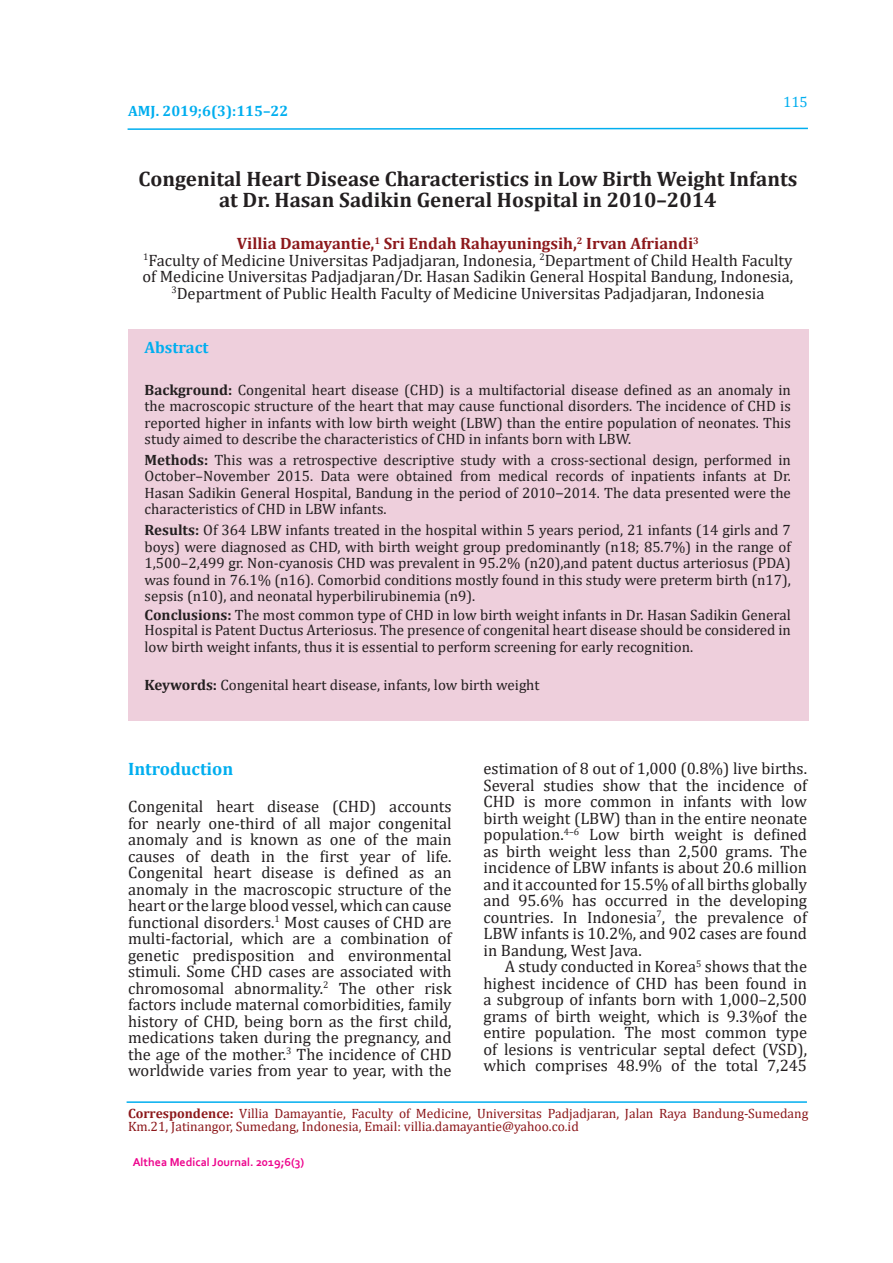
<style>
.page{position:relative;width:893px;height:1263px;background:#fff}
.page>*{position:absolute;margin:0;border:0;box-sizing:border-box;transform-origin:0 0}
.Judul_Artikel{font:700 21px/21px "Cambria";color:#231f20;text-align:center}
.Judul_Isi_Artikel{font:700 18px "Cambria";color:#00aeef}
.Isi_Artikel{font:16.5px/16.5px "Cambria";color:#231f20;text-align:justify}
.Isi_Artikel_0_5{font:16.5px/16.5px "Cambria";color:#231f20;text-align:justify}
.Departemen{font:16.5px/16.5px "Cambria";color:#231f20;text-align:center}
.Penulis{font:700 16.5px "Cambria";color:#8c181b}
.Abstrak_Back{font:700 16.5px "Cambria";color:#00aeef}
.Abstrak_Isi{font:15px/16.5px "Cambria";color:#231f20;text-align:justify}
.KeyWords{font:15px/15px "Cambria";color:#231f20}
.KeyWords-2{font:700 15px "Cambria";color:#00aeef}
.t1{font:15px "Cambria";color:#00aeef}
.t2{font:13.5px/13.5px "Cambria";color:#8c181b}
.t3{font:700 12px "Corbel";color:#ed028c}
.s1{font-weight:700}
.s2{font-size:16.5px}
</style>
<div class="page">
<svg style="left:127px;top:127px;width:681px;height:3px"></svg>
<div style="left:128px;top:330px;width:680px;height:391px;background:#eecfdc"></div>
<hr style="left:127px;top:1101px;width:680px;height:2px;background:#00aeef">
<p class="KeyWords-2" style="left:128px;top:100px;width:162px">AMJ. 2019;6(3):115–22</p>
<p class="t1" style="left:783px;top:93px;width:26px">115</p>
<p class="Judul_Artikel" style="left:138px;top:168px;width:660px">Congenital Heart Disease Characteristics in Low Birth Weight Infants at Dr. Hasan Sadikin General Hospital in 2010–2014</p>
<p class="Penulis" style="left:237px;top:232px;width:464px">Villia Damayantie,<sup>1</sup> Sri Endah Rahayuningsih,<sup>2</sup> Irvan Afriandi<sup>3</sup></p>
<p class="Departemen" style="left:142px;top:252px;width:652px"><sup>1</sup>Faculty of Medicine Universitas Padjadjaran, Indonesia, <sup>2</sup>Department of Child Health Faculty of Medicine Universitas Padjadjaran/Dr. Hasan Sadikin General Hospital Bandung, Indonesia,<br><sup>3</sup>Department of Public Health Faculty of Medicine Universitas Padjadjaran, Indonesia</p>
<p class="Abstrak_Back" style="left:145px;top:336px;width:65px">Abstract</p>
<p class="Abstrak_Isi" style="left:145px;top:381px;width:648px"><span class="s1">Background:</span> Congenital heart disease (CHD) is a multifactorial disease defined as an anomaly in the macroscopic structure of the heart that may cause functional disorders. The incidence of CHD is reported higher in infants with low birth weight (LBW) than the entire population of neonates. This study aimed to describe the characteristics of CHD in infants born with LBW.</p>
<p class="Abstrak_Isi" style="left:145px;top:451px;width:648px"><span class="s1">Methods:</span> This was a retrospective descriptive study with a cross-sectional design, performed in October–November 2015. Data were obtained from medical records of inpatients infants at Dr.<br>Hasan Sadikin General Hospital, Bandung in the period of 2010<span class="s2">–</span>2014. The data presented were the characteristics of CHD in LBW infants.</p>
<p class="Abstrak_Isi" style="left:145px;top:522px;width:648px"><span class="s1">Results:</span> Of 364 LBW infants treated in the hospital within 5 years period, 21 infants (14 girls and 7 boys) were diagnosed as CHD, with birth weight group predominantly (n18; 85.7%) in the range of 1,500–2,499 gr. Non-cyanosis CHD was prevalent in 95.2% (n20),and patent ductus arteriosus (PDA) was found in 76.1% (n16). Comorbid conditions mostly found in this study were preterm birth (n17), sepsis (n10), and neonatal hyperbilirubinemia (n9).</p>
<p class="KeyWords" style="left:145px;top:608px;width:648px"><span class="s1">Conclusions:</span> The most common type of CHD in low birth weight infants in Dr. Hasan Sadikin General<br>Hospital is Patent Ductus Arteriosus. The presence of congenital heart disease should be considered in</p>
<p class="KeyWords" style="left:145px;top:639px;width:550px">low birth weight infants, thus it is essential to perform screening for early recognition.</p>
<p class="KeyWords" style="left:145px;top:678px;width:397px"><span class="s1">Keywords:</span> Congenital heart disease, infants, low birth weight</p>
<p class="Judul_Isi_Artikel" style="left:128px;top:756px;width:107px">Introduction</p>
<p class="Isi_Artikel" style="left:128px;top:798px;width:325px">Congenital heart disease (CHD) accounts for nearly one-third of all major congenital anomaly and is known as one of the main causes of death in the first year of life.<br>Congenital heart disease is defined as an anomaly in the macroscopic structure of the heart or the large blood vessel, which can cause functional disorders.<sup>1</sup> Most causes of CHD are multi-factorial, which are a combination of genetic predisposition and environmental stimuli. Some CHD cases are associated with chromosomal abnormality.<sup>2</sup> The other risk factors include maternal comorbidities, family history of CHD, being born as the first child, medications taken during the pregnancy, and the age of the mother.<sup>3</sup> The incidence of CHD worldwide varies from year to year, with the</p>
<p class="Isi_Artikel" style="left:483px;top:760px;width:325px">estimation of 8 out of 1,000 (0.8%) live births.<br>Several studies show that the incidence of CHD is more common in infants with low birth weight (LBW) than in the entire neonate population.<sup>4–6</sup> Low birth weight is defined as birth weight less than 2,500 grams. The incidence of LBW infants is about 20.6 million and it accounted for 15.5% of all births globally and 95.6% has occurred in the developing countries. In Indonesia<sup>7</sup>, the prevalence of LBW infants is 10.2%, and 902 cases are found in Bandung, West Java.</p>
<p class="Isi_Artikel_0_5" style="left:483px;top:958px;width:325px;text-indent:21px">A study conducted in Korea<sup>5</sup> shows that the highest incidence of CHD has been found in a subgroup of infants born with 1,000–2,500 grams of birth weight, which is 9.3%of the entire population. The most common type of lesions is ventricular septal defect (VSD), which comprises 48.9% of the total 7,245</p>
<p class="t2" style="left:128px;top:1106px;width:682px"><span class="s1">Correspondence:</span> Villia Damayantie, Faculty of Medicine, Universitas Padjadjaran, Jalan Raya Bandung-Sumedang<br>Km.21, Jatinangor, Sumedang, Indonesia, Email: villia.damayantie@yahoo.co.id</p>
<p class="t3" style="left:133px;top:1155px;width:173px">Althea Medical Journal. 2019;6(3)</p>
</div>
